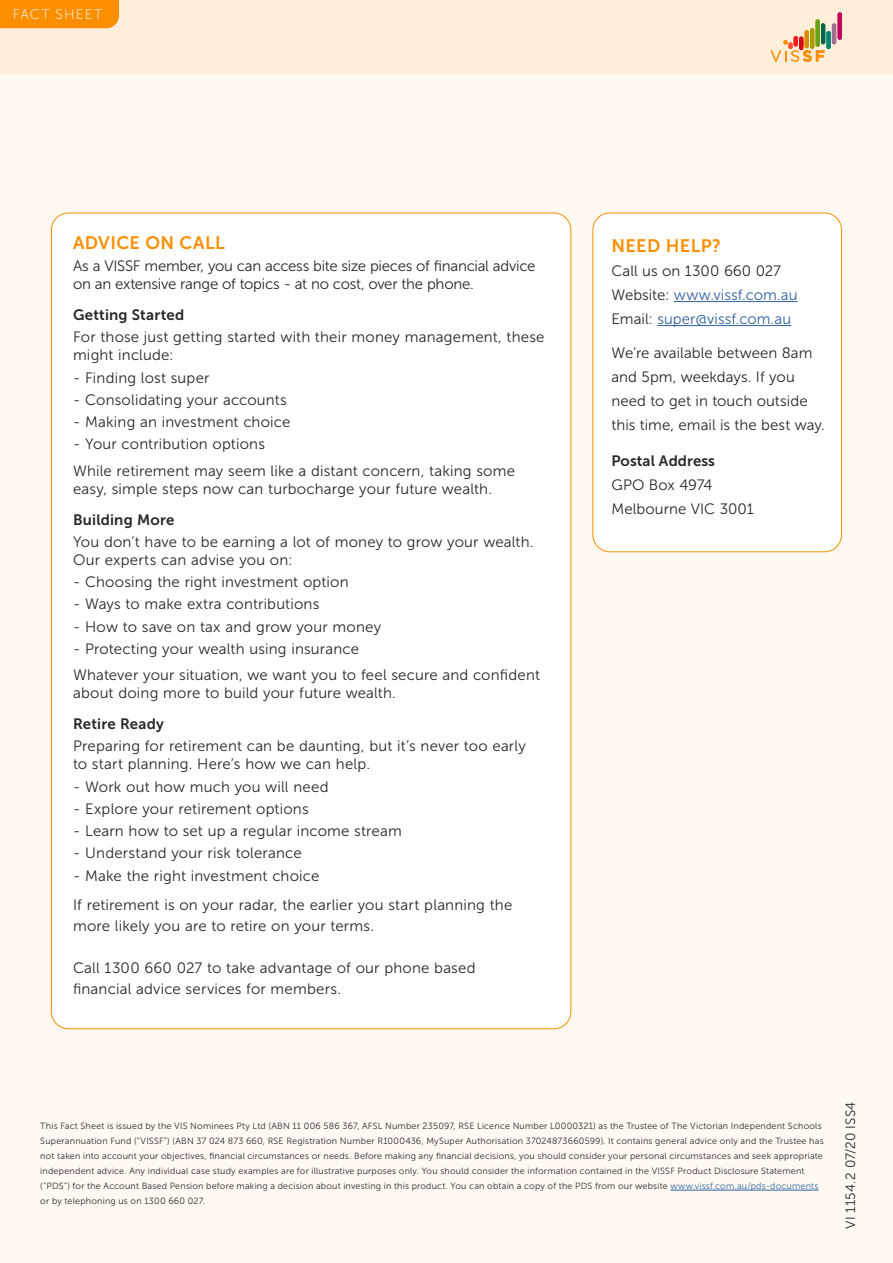
<style>
.page{position:relative;width:893px;height:1263px;background:#fff9f2}
.page>*{position:absolute;margin:0;border:0;box-sizing:border-box;transform-origin:0 0}
.t1{font:18px "Museo Sans 700";letter-spacing:.025em;color:#fc8f00}
.t2{font:15px/24px "Museo Sans 300";letter-spacing:.01em;color:#292829}
.t3{font:15px/18px "Museo Sans 300";letter-spacing:-.015em;color:#292829}
.t4{font:15px/24px "Museo Sans 300";letter-spacing:.005em;color:#2f63a2}
.t5{font:15px "Museo Sans 700";letter-spacing:.01em;color:#292829}
.t6{font:14.1px "Museo Sans 100";letter-spacing:.075em;color:#fff}
.t7{font:13.5px "Museo Sans 300";letter-spacing:.01em;color:#292829}
.t8{font:9px/15px "Museo Sans 300";letter-spacing:.02em;color:#292829}
.s1{color:#292829}
.s2{color:#2f63a2}
</style>
<div class="page">
<div style="left:0;top:0;width:893px;height:74px;background:#ffeed9"></div>
<div style="left:0;top:0;width:119px;height:28px;background:#fc8f00"></div>
<hr style="left:794px;top:36px;width:4px;height:11px;background:#ff141f;border-radius:2px">
<hr style="left:799px;top:37px;width:4px;height:13px;background:#d40a14;border-radius:2px">
<div style="left:804px;top:30px;width:5px;height:18px;background:#db8c00;border-radius:2px"></div>
<hr style="left:810px;top:28px;width:4px;height:21px;background:#a89c00;border-radius:2px">
<div style="left:815px;top:19px;width:5px;height:28px;background:#61a31a;border-radius:2px"></div>
<hr style="left:821px;top:23px;width:4px;height:21px;background:#00664a;border-radius:2px">
<div style="left:826px;top:31px;width:5px;height:18px;background:#008575;border-radius:2px"></div>
<hr style="left:832px;top:23px;width:4px;height:21px;background:#a36e8f;border-radius:2px">
<hr style="left:838px;top:12px;width:4px;height:28px;background:#c4005c;border-radius:2px">
<svg style="left:771px;top:40px;width:53px;height:22px"></svg>
<div style="left:593px;top:213px;width:249px;height:339px;background:#fff;border-radius:17px"></div>
<div style="left:592px;top:213px;width:250px;height:339px;border:1px solid #fc8f00;border-radius:17px"></div>
<hr style="left:674px;top:301px;width:124px;height:1px;background:#2f63a2">
<hr style="left:657px;top:325px;width:134px;height:1px;background:#2f63a2">
<hr style="left:670px;top:1190px;width:148px;height:1px;background:#2f63a2">
<div style="left:51px;top:213px;width:520px;height:816px;background:#fff;border-radius:17px"></div>
<p class="t6" style="left:13px;top:7px;width:91px">FACT SHEET</p>
<p class="t1" style="left:73px;top:233px;width:153px">ADVICE ON CALL</p>
<p class="t3" style="left:73px;top:257px;width:464px">As a VISSF member, you can access bite size pieces of financial advice on an extensive range of topics - at no cost, over the phone.</p>
<p class="t5" style="left:73px;top:307px;width:113px">Getting Started</p>
<p class="t2" style="left:73px;top:328px;width:473px;line-height:18px">For those just getting started with their money management, these might include:</p>
<p class="t2" style="left:73px;top:366px;width:138px">- Finding lost super</p>
<p class="t2" style="left:73px;top:388px;width:215px">- Consolidating your accounts</p>
<p class="t2" style="left:73px;top:410px;width:219px">- Making an investment choice</p>
<p class="t2" style="left:73px;top:431px;width:444px;line-height:26.5px">- Your contribution options<br>While retirement may seem like a distant concern, taking some</p>
<p class="t2" style="left:73px;top:477px;width:420px">easy, simple steps now can turbocharge your future wealth.</p>
<p class="t5" style="left:73px;top:511px;width:103px">Building More</p>
<p class="t2" style="left:73px;top:533px;width:462px;line-height:18px">You don’t have to be earning a lot of money to grow your wealth.<br>Our experts can advise you on:</p>
<p class="t2" style="left:73px;top:570px;width:277px">- Choosing the right investment option</p>
<p class="t2" style="left:73px;top:592px;width:248px">- Ways to make extra contributions</p>
<p class="t2" style="left:73px;top:614px;width:310px">- How to save on tax and grow your money</p>
<p class="t2" style="left:73px;top:635px;width:468px;line-height:26.5px">- Protecting your wealth using insurance<br>Whatever your situation, we want you to feel secure and confident</p>
<p class="t2" style="left:73px;top:681px;width:324px">about doing more to build your future wealth.</p>
<p class="t5" style="left:73px;top:715px;width:92px">Retire Ready</p>
<p class="t2" style="left:73px;top:737px;width:454px;line-height:18px">Preparing for retirement can be daunting, but it’s never too early to start planning. Here’s how we can help.</p>
<p class="t2" style="left:73px;top:774px;width:257px">- Work out how much you will need</p>
<p class="t2" style="left:73px;top:797px;width:237px">- Explore your retirement options</p>
<p class="t2" style="left:73px;top:819px;width:330px">- Learn how to set up a regular income stream</p>
<p class="t2" style="left:73px;top:841px;width:230px">- Understand your risk tolerance</p>
<p class="t2" style="left:73px;top:861px;width:441px;line-height:29.5px">- Make the right investment choice<br>If retirement is on your radar, the earlier you start planning the</p>
<p class="t2" style="left:73px;top:914px;width:303px">more likely you are to retire on your terms.</p>
<p class="t2" style="left:73px;top:958px;width:404px;line-height:21px">Call 1300 660 027 to take advantage of our phone based financial advice services for members.</p>
<p class="t1" style="left:611px;top:236px;width:111px">NEED HELP?</p>
<p class="t4" style="left:611px;top:259px;width:188px"><span class="s1">Call us on 1300 660 027<br>Website:</span> www.vissf.com.au<br><span class="s1">Email:</span> super@vissf.com.au</p>
<p class="t2" style="left:611px;top:341px;width:215px">We’re available between 8am and 5pm, weekdays. If you need to get in touch outside this time, email is the best way.</p>
<p class="t5" style="left:611px;top:453px;width:105px">Postal Address</p>
<p class="t2" style="left:611px;top:473px;width:144px">GPO Box 4974<br>Melbourne VIC 3001</p>
<p class="t8" style="left:40px;top:1119px;width:785px">This Fact Sheet is issued by the VIS Nominees Pty Ltd (ABN 11 006 586 367, AFSL Number 235097, RSE Licence Number L0000321) as the Trustee of The Victorian Independent Schools Superannuation Fund (“VISSF”) (ABN 37 024 873 660, RSE Registration Number R1000436, MySuper Authorisation 37024873660599). It contains general advice only and the Trustee has not taken into account your objectives, financial circumstances or needs. Before making any financial decisions, you should consider your personal circumstances and seek appropriate independent advice. Any individual case study examples are for illustrative purposes only. You should consider the information contained in the VISSF Product Disclosure Statement (“PDS”) for the Account Based Pension before making a decision about investing in this product. You can obtain a copy of the PDS from our website <span class="s2">www.vissf.com.au/pds-documents </span>or by telephoning us on 1300 660 027.</p>
<p class="t7" style="left:843px;top:1229px;width:129px;rotate:-90deg">VI 1154.2 07/20 ISS4</p>
</div>
